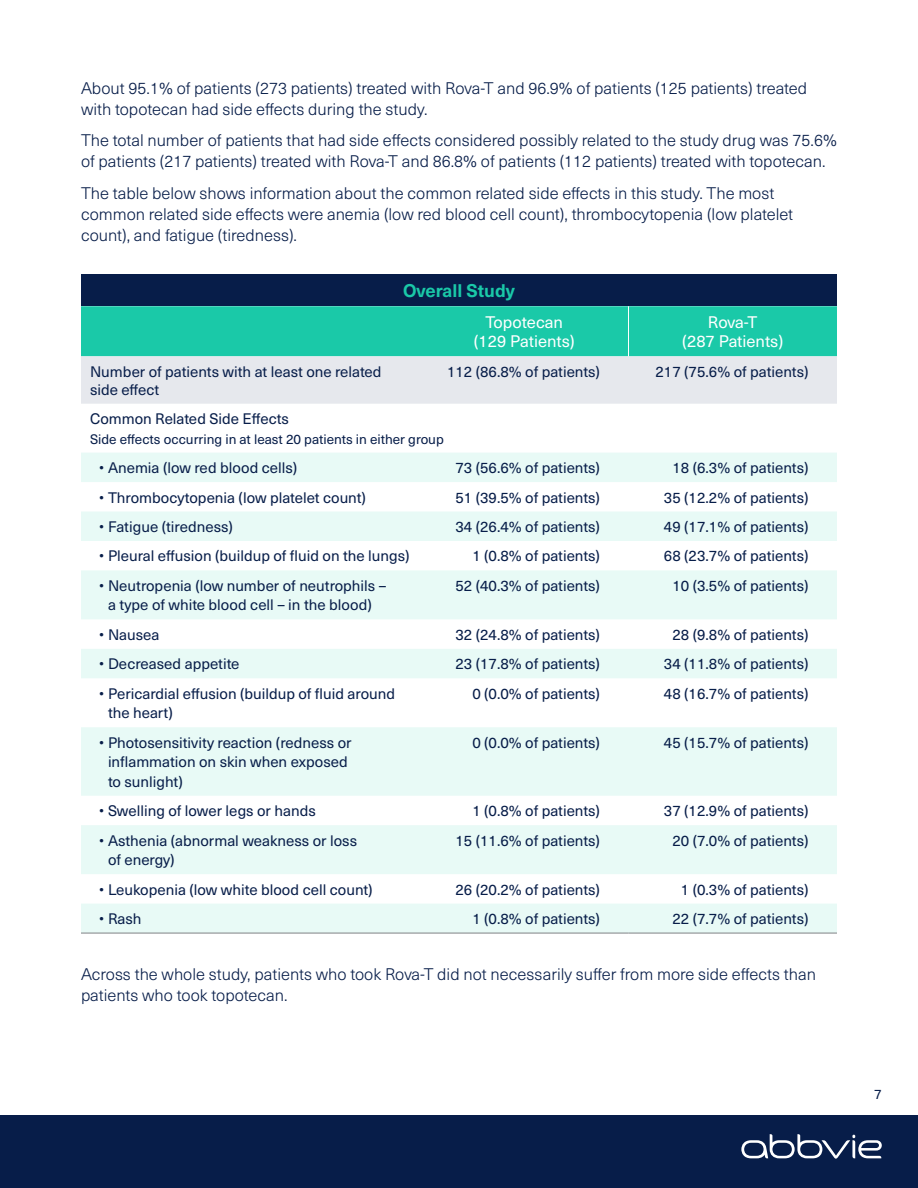
<style>
.page{position:relative;width:918px;height:1188px;background:#fff}
.page>*{position:absolute;margin:0;border:0;box-sizing:border-box;transform-origin:0 0}
.t1{font:700 18px "Neue Haas Unica Pro";color:#1ac9a8}
.t2{font:300 16.5px/21px "Neue Haas Unica Pro";color:#071d49}
.t3{font:16.5px/19.5px "Neue Haas Unica Pro";color:#fff;text-align:center}
.t4{font:15px/19.5px "Neue Haas Unica Pro";color:#071d49}
.t5{font:13.5px "Neue Haas Unica Pro";color:#071d49}
</style>
<div class="page">
<div style="left:0;top:1115px;width:918px;height:73px;background:#071d49"></div>
<div style="left:81px;top:274px;width:756px;height:32px;background:#071d49"></div>
<svg style="left:81px;top:306px;width:756px;height:98px;background:#7ed8ca"></svg>
<svg style="left:81px;top:453px;width:756px;height:480px;fill:#e8faf6"></svg>
<hr style="left:628px;top:306px;width:1px;height:50px;background:#fff">
<hr style="left:81px;top:933px;width:339px;height:1px;background:#808285">
<hr style="left:420px;top:933px;width:208px;height:1px;background:#808285">
<hr style="left:628px;top:933px;width:209px;height:1px;background:#808285">
<svg style="left:741px;top:1134px;width:141px;height:25px"></svg>
<p class="t2" style="left:81px;top:78px;width:728px">About 95.1% of patients (273 patients) treated with Rova-T and 96.9% of patients (125 patients) treated with topotecan had side effects during the study.</p>
<p class="t2" style="left:81px;top:130px;width:757px">The total number of patients that had side effects considered possibly related to the study drug was 75.6% of patients (217 patients) treated with Rova-T and 86.8% of patients (112 patients) treated with topotecan.</p>
<p class="t2" style="left:81px;top:183px;width:714px">The table below shows information about the common related side effects in this study. The most common related side effects were anemia (low red blood cell count), thrombocytopenia (low platelet count), and fatigue (tiredness).</p>
<p class="t1" style="left:403px;top:280px;width:113px">Overall Study</p>
<p class="t3" style="left:474px;top:313px;width:102px">Topotecan (129 Patients)</p>
<p class="t3" style="left:682px;top:313px;width:102px">Rova-T<br>(287 Patients)</p>
<p class="t4" style="left:90px;top:363px;width:293px;line-height:18px">Number of patients with at least one related side effect</p>
<p class="t4" style="left:447px;top:362px;width:154px">112 (86.8% of patients)</p>
<p class="t4" style="left:656px;top:362px;width:154px">217 (75.6% of patients)</p>
<p class="t4" style="left:90px;top:409px;width:200px">Common Related Side Effects</p>
<p class="t5" style="left:90px;top:431px;width:355px">Side effects occurring in at least 20 patients in either group</p>
<p class="t4" style="left:99px;top:458px;width:200px">• Anemia (low red blood cells)</p>
<p class="t4" style="left:455px;top:458px;width:146px">73 (56.6% of patients)</p>
<p class="t4" style="left:672px;top:458px;width:138px">18 (6.3% of patients)</p>
<p class="t4" style="left:99px;top:488px;width:268px">• Thrombocytopenia (low platelet count)</p>
<p class="t4" style="left:455px;top:488px;width:146px">51 (39.5% of patients)</p>
<p class="t4" style="left:664px;top:488px;width:146px">35 (12.2% of patients)</p>
<p class="t4" style="left:99px;top:517px;width:135px">• Fatigue (tiredness)</p>
<p class="t4" style="left:455px;top:517px;width:146px">34 (26.4% of patients)</p>
<p class="t4" style="left:664px;top:517px;width:146px">49 (17.1% of patients)</p>
<p class="t4" style="left:99px;top:547px;width:312px">• Pleural effusion (buildup of fluid on the lungs)</p>
<p class="t4" style="left:472px;top:547px;width:129px">1 (0.8% of patients)</p>
<p class="t4" style="left:664px;top:547px;width:146px">68 (23.7% of patients)</p>
<p class="t4" style="left:99px;top:576px;width:289px;text-align:center">• Neutropenia (low number of neutrophils – a type of white blood cell – in the blood)</p>
<p class="t4" style="left:455px;top:576px;width:146px">52 (40.3% of patients)</p>
<p class="t4" style="left:672px;top:576px;width:138px">10 (3.5% of patients)</p>
<p class="t4" style="left:99px;top:625px;width:62px">• Nausea</p>
<p class="t4" style="left:455px;top:625px;width:146px">32 (24.8% of patients)</p>
<p class="t4" style="left:672px;top:625px;width:138px">28 (9.8% of patients)</p>
<p class="t4" style="left:99px;top:654px;width:142px">• Decreased appetite</p>
<p class="t4" style="left:455px;top:654px;width:146px">23 (17.8% of patients)</p>
<p class="t4" style="left:664px;top:654px;width:146px">34 (11.8% of patients)</p>
<p class="t4" style="left:108px;top:684px;width:289px;text-indent:-9px">• Pericardial effusion (buildup of fluid around the heart)</p>
<p class="t4" style="left:472px;top:684px;width:129px">0 (0.0% of patients)</p>
<p class="t4" style="left:664px;top:684px;width:146px">48 (16.7% of patients)</p>
<p class="t4" style="left:108px;top:733px;width:245px;text-indent:-9px">• Photosensitivity reaction (redness or inflammation on skin when exposed to sunlight)</p>
<p class="t4" style="left:472px;top:733px;width:129px">0 (0.0% of patients)</p>
<p class="t4" style="left:664px;top:733px;width:146px">45 (15.7% of patients)</p>
<p class="t4" style="left:99px;top:801px;width:218px">• Swelling of lower legs or hands</p>
<p class="t4" style="left:472px;top:801px;width:129px">1 (0.8% of patients)</p>
<p class="t4" style="left:664px;top:801px;width:146px">37 (12.9% of patients)</p>
<p class="t4" style="left:108px;top:831px;width:251px;text-indent:-9px">• Asthenia (abnormal weakness or loss of energy)</p>
<p class="t4" style="left:455px;top:831px;width:146px">15 (11.6% of patients)</p>
<p class="t4" style="left:672px;top:831px;width:138px">20 (7.0% of patients)</p>
<p class="t4" style="left:99px;top:880px;width:275px">• Leukopenia (low white blood cell count)</p>
<p class="t4" style="left:455px;top:880px;width:146px">26 (20.2% of patients)</p>
<p class="t4" style="left:681px;top:880px;width:129px">1 (0.3% of patients)</p>
<p class="t4" style="left:99px;top:909px;width:44px">• Rash</p>
<p class="t4" style="left:472px;top:909px;width:129px">1 (0.8% of patients)</p>
<p class="t4" style="left:672px;top:909px;width:138px">22 (7.7% of patients)</p>
<p class="t2" style="left:81px;top:964px;width:736px">Across the whole study, patients who took Rova-T did not necessarily suffer from more side effects than patients who took topotecan.</p>
<p class="t5" style="left:874px;top:1086px;width:9px">7</p>
</div>
